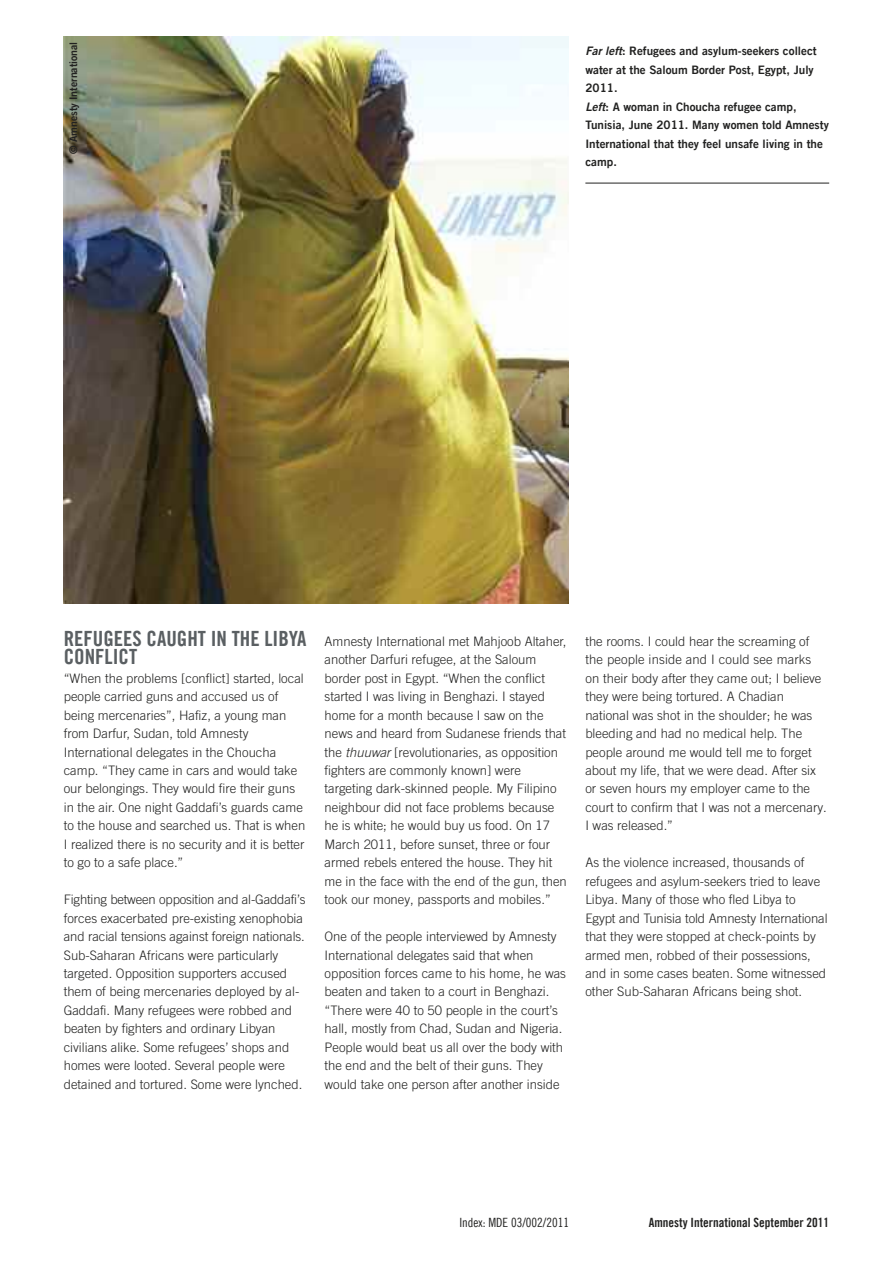
<style>
.page{position:relative;width:893px;height:1263px;background:#fff}
.page>*{position:absolute;margin:0;border:0;box-sizing:border-box;transform-origin:0 0}
.t1{font:21px/18.5px "Amnesty Trade Gothic Bd Cn 20";color:#5a5f62}
.t2{font:300 13.05px/18.5px "Amnesty Trade Gothic";color:#222221}
.t3{font:12.75px "Amnesty Trade Gothic Bd Cn 20";color:#222221}
.t4{font:12.75px "Amnesty Trade Gothic Cn 18";color:#222221}
.t5{font:11.7px/18.5px "Amnesty Trade Gothic Bd 2";color:#222221}
.t6{font:10.5px "Amnesty Trade Gothic Bd 2";color:#222221}
.s1{font-family:"Amnesty Trade Gothic Bd 2 Obl"}
.s2{font-style:italic}
</style>
<div class="page">
<hr style="left:585px;top:183px;width:244px;height:1px;background:#222221">
<img style="left:64px;top:37px;width:504px;height:567px">
<p class="t6" style="left:67px;top:154px;width:114px;rotate:-90deg">© Amnesty International</p>
<p class="t5" style="left:585px;top:42px;width:245px"><span class="s1">Far left</span>: Refugees and asylum-seekers collect water at the Saloum Border Post, Egypt, July 2011.<br><span class="s1">Left</span>: A woman in Choucha refugee camp, Tunisia, June 2011. Many women told Amnesty International that they feel unsafe living in the camp.</p>
<h1 class="t1" style="left:64px;top:629px;width:244px">REFUGEES CAUGHT IN THE LIBYA<br>CONFLICT</h1>
<p class="t2" style="left:64px;top:669px;width:243px">“When the problems [conflict] started, local people carried guns and accused us of being mercenaries”, Hafiz, a young man from Darfur, Sudan, told Amnesty International delegates in the Choucha camp. “They came in cars and would take our belongings. They would fire their guns in the air. One night Gaddafi’s guards came to the house and searched us. That is when I realized there is no security and it is better to go to a safe place.”</p>
<p class="t2" style="left:64px;top:890px;width:243px">Fighting between opposition and al-Gaddafi’s forces exacerbated pre-existing xenophobia and racial tensions against foreign nationals.<br>Sub-Saharan Africans were particularly targeted. Opposition supporters accused them of being mercenaries deployed by al-Gaddafi. Many refugees were robbed and beaten by fighters and ordinary Libyan civilians alike. Some refugees’ shops and homes were looted. Several people were detained and tortured. Some were lynched.</p>
<p class="t2" style="left:325px;top:632px;width:244px">Amnesty International met Mahjoob Altaher, another Darfuri refugee, at the Saloum border post in Egypt. “When the conflict started I was living in Benghazi. I stayed home for a month because I saw on the news and heard from Sudanese friends that the <span class="s2">thuuwar</span> [revolutionaries, as opposition fighters are commonly known] were targeting dark-skinned people. My Filipino neighbour did not face problems because he is white; he would buy us food. On 17<br>March 2011, before sunset, three or four armed rebels entered the house. They hit me in the face with the end of the gun, then took our money, passports and mobiles.”</p>
<p class="t2" style="left:325px;top:927px;width:243px">One of the people interviewed by Amnesty International delegates said that when opposition forces came to his home, he was beaten and taken to a court in Benghazi. “There were 40 to 50 people in the court’s hall, mostly from Chad, Sudan and Nigeria.<br>People would beat us all over the body with the end and the belt of their guns. They would take one person after another inside</p>
<p class="t2" style="left:585px;top:632px;width:243px">the rooms. I could hear the screaming of the people inside and I could see marks on their body after they came out; I believe they were being tortured. A Chadian national was shot in the shoulder; he was bleeding and had no medical help. The people around me would tell me to forget about my life, that we were dead. After six or seven hours my employer came to the court to confirm that I was not a mercenary.<br>I was released.”</p>
<p class="t2" style="left:585px;top:853px;width:244px">As the violence increased, thousands of refugees and asylum-seekers tried to leave Libya. Many of those who fled Libya to Egypt and Tunisia told Amnesty International that they were stopped at check-points by armed men, robbed of their possessions, and in some cases beaten. Some witnessed other Sub-Saharan Africans being shot.</p>
<p class="t4" style="left:459px;top:1214px;width:111px">index: mde 03/002/2011</p>
<p class="t3" style="left:649px;top:1214px;width:182px">Amnesty International September 2011</p>
</div>
